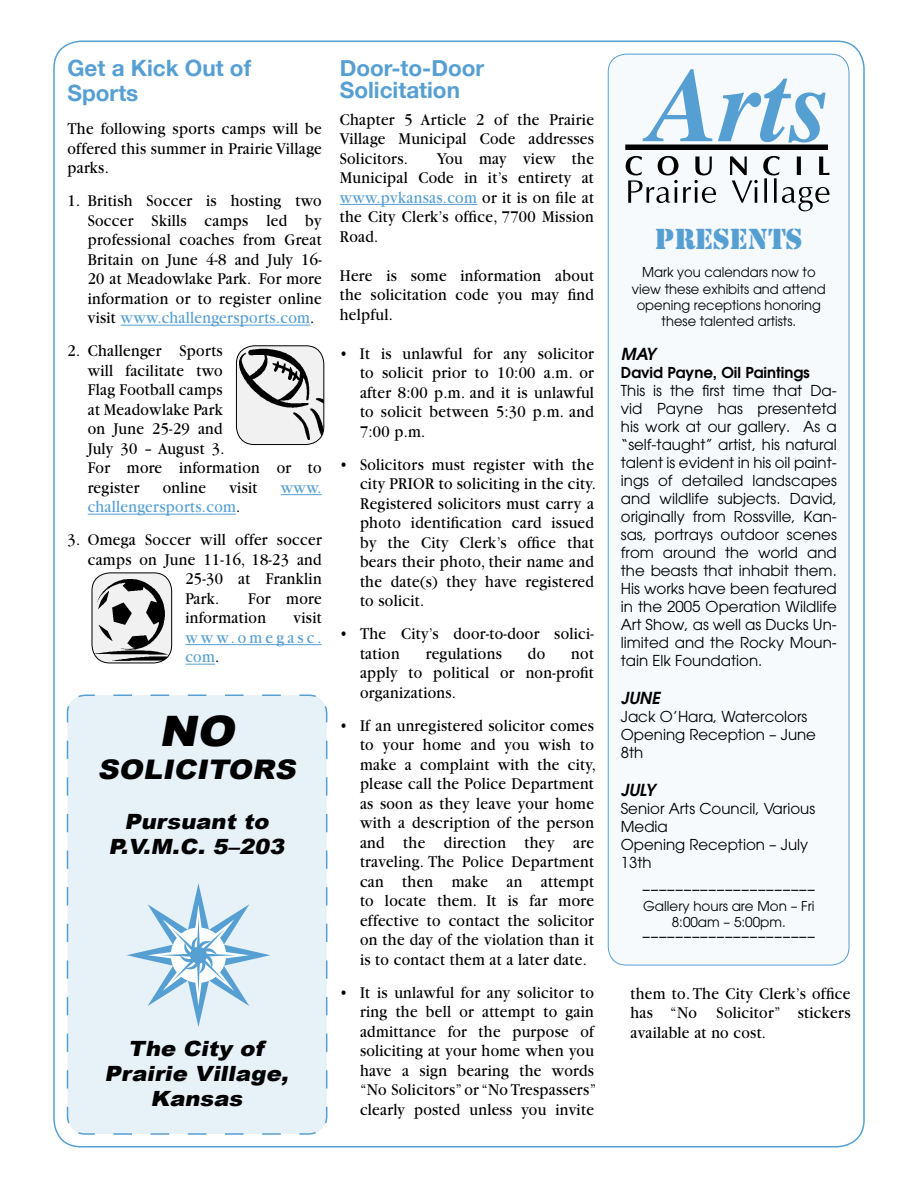
<style>
.page{position:relative;width:918px;height:1188px;background:#fff}
.page>*{position:absolute;margin:0;border:0;box-sizing:border-box;transform-origin:0 0}
.t1{font:italic 900 42px "Arial";color:#000;scale:1.08 1}
.t2{font:italic 900 27px "Arial";color:#000;scale:1.08 1}
.t3{font:27px "Stencil Std";color:#569fd3}
.t4{font:700 22.5px/25.5px "Helvetica Neue";color:#569fd3}
.t5{font:italic 900 21px/25.2px "Arial";color:#000;text-align:center;scale:1.08 1}
.t6{font:17.25px/19.5px "Garamond";letter-spacing:.02em;color:#000;text-align:justify;scale:.9 1}
.t7{font:17.25px "Garamond";letter-spacing:.02em;color:#569fd3;scale:.9 1}
.t8{font:17.25px/19.5px "Garamond";letter-spacing:.205em;color:#569fd3;scale:.9 1}
.t9{font:16.5px "Avant Garde";color:#000}
.t10{font:italic 600 16.5px "Avant Garde";color:#000}
.t11{font:15px/18px "Avant Garde";color:#000}
.t12{font:600 15px "Avant Garde";color:#000}
.t13{font:13.5px/16.2px "Avant Garde";color:#000;text-align:center}
.s1{color:#569fd3}
.s2{color:#000}
</style>
<div class="page">
<div style="left:608px;top:54px;width:241px;height:911px;background:#f7fafd;border-radius:18px"></div>
<div style="left:608px;top:54px;width:241px;height:911px;border:1px solid #569fd3;border-radius:18px"></div>
<svg style="left:643px;top:69px;width:69px;height:72px"></svg>
<svg style="left:718px;top:79px;width:108px;height:64px"></svg>
<svg style="left:626px;top:156px;width:90px;height:47px"></svg>
<svg style="left:730px;top:156px;width:100px;height:55px"></svg>
<div style="left:625px;top:145px;width:203px;height:5px;background:#000"></div>
<hr style="left:121px;top:325px;width:189px;height:1px;background:#569fd3">
<hr style="left:281px;top:494px;width:41px;height:1px;background:#569fd3">
<hr style="left:88px;top:514px;width:148px;height:1px;background:#569fd3">
<hr style="left:185px;top:644px;width:137px;height:1px;background:#569fd3">
<hr style="left:185px;top:664px;width:30px;height:1px;background:#569fd3">
<hr style="left:340px;top:204px;width:137px;height:1px;background:#569fd3">
<div style="left:92px;top:573px;width:80px;height:90px;background:#f1f1f2;border-radius:18px"></div>
<img style="left:92px;top:580px;width:80px;height:83px">
<div style="left:92px;top:573px;width:80px;height:90px;border:1px solid #000;border-radius:18px"></div>
<div style="left:66px;top:694px;width:262px;height:441px;background:#e6f1f8"></div>
<div style="left:236px;top:346px;width:88px;height:99px;background:#f1f1f2;border-radius:18px"></div>
<img style="left:240px;top:346px;width:84px;height:93px">
<div style="left:236px;top:346px;width:88px;height:99px;border:1px solid #000;border-radius:18px"></div>
<svg style="left:127px;top:883px;width:143px;height:144px;background:#cee3f2"></svg>
<div style="left:190px;top:947px;width:17px;height:17px;background:#569fd3;border-radius:50%"></div>
<h3 class="t4" style="left:68px;top:55px;width:185px">Get a Kick Out of<br>Sports</h3>
<p class="t6" style="left:68px;top:120px;width:284px">The following sports camps will be offered this summer in Prairie Village parks.</p>
<p class="t6" style="left:88px;top:192px;width:262px;text-indent:-20px">1. British Soccer is hosting two Soccer Skills camps led by professional coaches from Great Britain on June 4-8 and July 16- 20 at Meadowlake Park. For more information or to register online visit <span class="s1">www.challengersports.com</span>.</p>
<p class="t6" style="left:88px;top:342px;width:262px;text-align:left;text-indent:-20px">2. Challenger Sports<br>will facilitate two<br>Flag Football camps<br>at Meadowlake Park<br>on June 25-29 and<br>July 30 – August 3.<br>For more information or to register</p>
<p class="t6" style="left:163px;top:478px;width:49px">online</p>
<p class="t6" style="left:229px;top:478px;width:33px">visit</p>
<p class="t7" style="left:281px;top:479px;width:47px">www.</p>
<p class="t7" style="left:88px;top:498px;width:171px">challengersports.com<span class="s2">.</span></p>
<p class="t6" style="left:68px;top:531px;width:284px">3. Omega Soccer will offer soccer</p>
<p class="t6" style="left:88px;top:550px;width:261px">camps on June 11-16, 18-23 and</p>
<p class="t6" style="left:185px;top:570px;width:153px">25-30 at Franklin</p>
<p class="t6" style="left:185px;top:589px;width:39px">Park.</p>
<p class="t6" style="left:185px;top:589px;width:153px;text-indent:63px">For more information</p>
<p class="t6" style="left:294px;top:609px;width:33px">visit</p>
<p class="t8" style="left:185px;top:628px;width:153px">www.omegasc. com<span class="s2">.</span></p>
<h1 class="t1" style="left:159px;top:708px;width:79px">NO</h1>
<h2 class="t2" style="left:97px;top:754px;width:190px">SOLICITORS</h2>
<p class="t5" style="left:109px;top:809px;width:168px">Pursuant to<br>P.V.M.C. 5–203</p>
<p class="t5" style="left:105px;top:1036px;width:176px">The City of<br>Prairie Village,<br>Kansas</p>
<h3 class="t4" style="left:340px;top:56px;width:146px;line-height:22.5px">Door-to-Door<br>Solicitation</h3>
<p class="t6" style="left:340px;top:110px;width:284px">Chapter 5 Article 2 of the Prairie Village Municipal Code addresses Solicitors.</p>
<p class="t6" style="left:340px;top:149px;width:284px;text-indent:97px">You may view the Municipal Code in it’s entirety at <span class="s1">www.pvkansas.com</span> or it is on file at the City Clerk’s office, 7700 Mission Road.</p>
<p class="t6" style="left:340px;top:266px;width:284px">Here is some information about the solicitation code you may find helpful.</p>
<p class="t6" style="left:360px;top:344px;width:262px;text-indent:-20px">• It is unlawful for any solicitor to solicit prior to 10:00 a.m. or after 8:00 p.m. and it is unlawful to solicit between 5:30 p.m. and 7:00 p.m.</p>
<p class="t6" style="left:360px;top:455px;width:264px;text-indent:-20px">• Solicitors must register with the city PRIOR to soliciting in the city.<br>Registered solicitors must carry a photo identification card issued by the City Clerk’s office that bears their photo, their name and the date(s) they have registered to solicit.</p>
<p class="t6" style="left:360px;top:624px;width:261px;text-indent:-20px">• The City’s door-to-door solici&shy;tation</p>
<h2 class="t3" style="left:655px;top:221px;width:149px">PRESENTS</h2>
<p class="t13" style="left:632px;top:264px;width:195px">Mark you calendars now to view these exhibits and attend opening receptions honoring these talented artists.</p>
<p class="t10" style="left:621px;top:343px;width:36px">May</p>
<p class="t12" style="left:621px;top:363px;width:190px">David Payne, Oil Paintings</p>
<p class="t11" style="left:621px;top:382px;width:218px;text-align:justify">This is the first time that Da&shy;vid Payne has presentetd his work at our gallery. As a “self-taught” artist, his natural talent is evident in his oil paint&shy;ings of detailed landscapes and wildlife subjects. David, originally from Rossville, Kan&shy;sas, portrays outdoor scenes from around the world and the beasts that inhabit them.<br>His works have been featured in the 2005 Operation Wildlife Art Show, as well as Ducks Un&shy;limited and the Rocky Moun&shy;tain Elk Foundation.</p>
<p class="t10" style="left:621px;top:687px;width:41px">JUNE</p>
<p class="t11" style="left:621px;top:708px;width:197px">Jack O’Hara, Watercolors<br>Opening Reception – June<br>8th</p>
<p class="t10" style="left:621px;top:779px;width:36px">JULY</p>
<p class="t11" style="left:621px;top:799px;width:196px">Senior Arts Council, Various<br>Media<br>Opening Reception – July<br>13th</p>
<p class="t9" style="left:642px;top:879px;width:175px">–––––––––––––––––––––</p>
<p class="t13" style="left:643px;top:898px;width:173px">Gallery hours are Mon – Fri<br>8:00am – 5:00pm.</p>
<p class="t9" style="left:642px;top:926px;width:175px">–––––––––––––––––––––</p>
<p class="t6" style="left:426px;top:644px;width:86px">regulations</p>
<p class="t6" style="left:528px;top:644px;width:21px">do</p>
<p class="t6" style="left:360px;top:644px;width:262px;text-indent:211px">not apply to political or non-profit organizations.</p>
<p class="t6" style="left:360px;top:716px;width:264px;text-indent:-20px">• If an unregistered solicitor comes to your home and you wish to make a complaint with the city, please call the Police Department as soon as they leave your home with a description of the person and the direction they are traveling. The Police Department can then make an attempt to locate them. It is far more effective to contact the solicitor on the day of the violation than it is to contact them at a later date.</p>
<p class="t6" style="left:360px;top:983px;width:264px;text-align:left;text-indent:-20px">• It is unlawful for any solicitor to ring the bell or attempt to gain admittance for the purpose of soliciting at your home when you have a sign bearing the words “No Solicitors” or “No Trespassers” clearly posted unless you invite</p>
<p class="t6" style="left:630px;top:984px;width:246px">them to. The City Clerk’s office has “No Solicitor” stickers available at no cost.</p>
</div>
